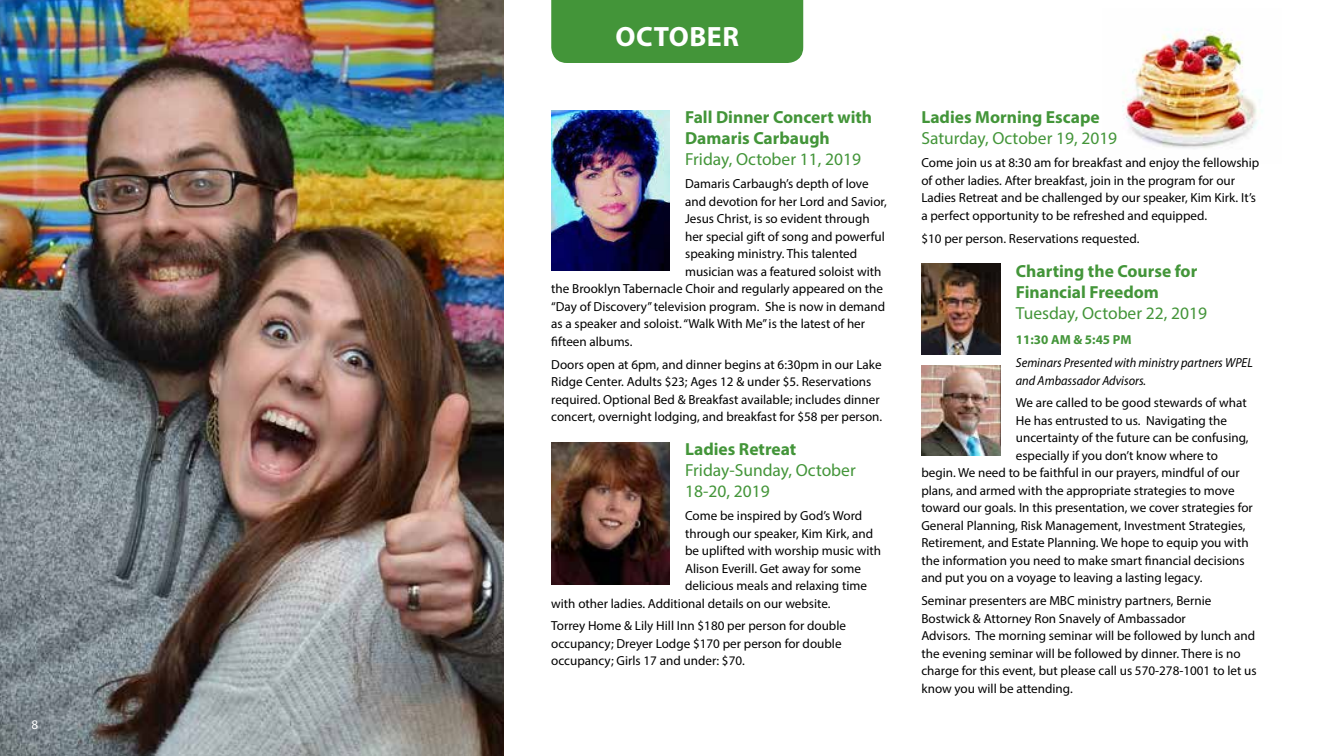
<style>
.page{position:relative;width:1323px;height:756px;background:#fff}
.page>*{position:absolute;margin:0;border:0;box-sizing:border-box;transform-origin:0 0}
.t1{font:700 28px "Myriad Pro";letter-spacing:.02em;color:#fff}
.t2{font:700 17.5px/21px "Myriad Pro";color:#439539}
.t3{font:17.5px/21px "Myriad Pro";color:#439539}
.t4{font:13.12px/17.5px "Myriad Pro";color:#000}
.t5{font:italic 13.12px/17.5px "Myriad Pro";color:#000;scale:.94 1}
.t6{font:700 13.12px "Myriad Pro";color:#439539}
.t7{font:13.12px "Myriad Pro";color:#fff}
</style>
<div class="page">
<img style="left:1122px;top:29px;width:141px;height:120px">
<img style="left:0;top:0;width:504px;height:756px">
<div style="left:551px;top:0;width:252px;height:63px;background:#439539"></div>
<img style="left:552px;top:110px;width:117px;height:161px">
<img style="left:551px;top:443px;width:118px;height:142px">
<img style="left:921px;top:264px;width:79px;height:90px">
<img style="left:921px;top:365px;width:79px;height:91px">
<p class="t7" style="left:32px;top:717px;width:8px">8</p>
<h1 class="t1" style="left:615px;top:18px;width:125px">OCTOBER</h1>
<h2 class="t2" style="left:685px;top:106px;width:189px">Fall Dinner Concert with<br>Damaris Carbaugh</h2>
<h2 class="t3" style="left:685px;top:149px;width:177px">Friday, October 11, 2019</h2>
<p class="t4" style="left:685px;top:175px;width:185px">Damaris Carbaugh’s depth of love</p>
<p class="t4" style="left:685px;top:192px;width:203px">and devotion for her Lord and Savior,</p>
<p class="t4" style="left:685px;top:210px;width:186px">Jesus Christ, is so evident through</p>
<p class="t4" style="left:685px;top:227px;width:201px">her special gift of song and powerful</p>
<p class="t4" style="left:685px;top:245px;width:174px">speaking ministry. This talented</p>
<p class="t4" style="left:685px;top:262px;width:198px">musician was a featured soloist with</p>
<p class="t4" style="left:551px;top:280px;width:333px">the Brooklyn Tabernacle Choir and regularly appeared on the</p>
<p class="t4" style="left:551px;top:297px;width:335px">“Day of Discovery” television program. She is now in demand</p>
<p class="t4" style="left:551px;top:315px;width:315px">as a speaker and soloist. “Walk With Me” is the latest of her</p>
<p class="t4" style="left:551px;top:332px;width:83px">fifteen albums.</p>
<p class="t4" style="left:551px;top:355px;width:333px">Doors open at 6pm, and dinner begins at 6:30pm in our Lake Ridge Center. Adults $23; Ages 12 &amp; under $5. Reservations required. Optional Bed &amp; Breakfast available; includes dinner concert, overnight lodging, and breakfast for $58 per person.</p>
<h2 class="t2" style="left:685px;top:438px;width:113px">Ladies Retreat</h2>
<h2 class="t3" style="left:685px;top:460px;width:172px">Friday-Sunday, October<br>18-20, 2019</h2>
<p class="t4" style="left:685px;top:507px;width:179px">Come be inspired by God’s Word</p>
<p class="t4" style="left:685px;top:524px;width:190px">through our speaker, Kim Kirk, and</p>
<p class="t4" style="left:685px;top:542px;width:198px">be uplifted with worship music with</p>
<p class="t4" style="left:685px;top:559px;width:177px">Alison Everill. Get away for some</p>
<p class="t4" style="left:685px;top:577px;width:183px">delicious meals and relaxing time</p>
<p class="t4" style="left:551px;top:594px;width:281px">with other ladies. Additional details on our website.</p>
<p class="t4" style="left:551px;top:617px;width:296px">Torrey Home &amp; Lily Hill Inn $180 per person for double occupancy; Dreyer Lodge $170 per person for double occupancy; Girls 17 and under: $70.</p>
<h2 class="t2" style="left:921px;top:106px;width:180px">Ladies Morning Escape</h2>
<h2 class="t3" style="left:921px;top:128px;width:197px">Saturday, October 19, 2019</h2>
<p class="t4" style="left:921px;top:154px;width:340px">Come join us at 8:30 am for breakfast and enjoy the fellowship of other ladies. After breakfast, join in the program for our Ladies Retreat and be challenged by our speaker, Kim Kirk. It’s a perfect opportunity to be refreshed and equipped.</p>
<p class="t4" style="left:921px;top:229px;width:220px">$10 per person. Reservations requested.</p>
<h2 class="t2" style="left:1016px;top:260px;width:183px">Charting the Course for<br>Financial Freedom</h2>
<h2 class="t3" style="left:1016px;top:302px;width:193px">Tuesday, October 22, 2019</h2>
<p class="t6" style="left:1016px;top:331px;width:117px">11:30 AM &amp; 5:45 PM</p>
<p class="t5" style="left:1016px;top:354px;width:254px">Seminars Presented with ministry partners WPEL and Ambassador Advisors.</p>
<p class="t4" style="left:1016px;top:394px;width:232px">We are called to be good stewards of what</p>
<p class="t4" style="left:1016px;top:412px;width:213px">He has entrusted to us. Navigating the</p>
<p class="t4" style="left:1016px;top:429px;width:234px">uncertainty of the future can be confusing,</p>
<p class="t4" style="left:1016px;top:447px;width:204px">especially if you don’t know where to</p>
<p class="t4" style="left:921px;top:464px;width:320px">begin. We need to be faithful in our prayers, mindful of our</p>
<p class="t4" style="left:921px;top:482px;width:315px">plans, and armed with the appropriate strategies to move</p>
<p class="t4" style="left:921px;top:499px;width:333px">toward our goals. In this presentation, we cover strategies for</p>
<p class="t4" style="left:921px;top:517px;width:326px">General Planning, Risk Management, Investment Strategies,</p>
<p class="t4" style="left:921px;top:534px;width:329px">Retirement, and Estate Planning. We hope to equip you with</p>
<p class="t4" style="left:921px;top:552px;width:325px">the information you need to make smart financial decisions</p>
<p class="t4" style="left:921px;top:569px;width:283px">and put you on a voyage to leaving a lasting legacy.</p>
<p class="t4" style="left:921px;top:592px;width:337px">Seminar presenters are MBC ministry partners, Bernie Bostwick &amp; Attorney Ron Snavely of Ambassador<br>Advisors. The morning seminar will be followed by lunch and the evening seminar will be followed by dinner. There is no charge for this event, but please call us 570-278-1001 to let us know you will be attending.</p>
</div>
